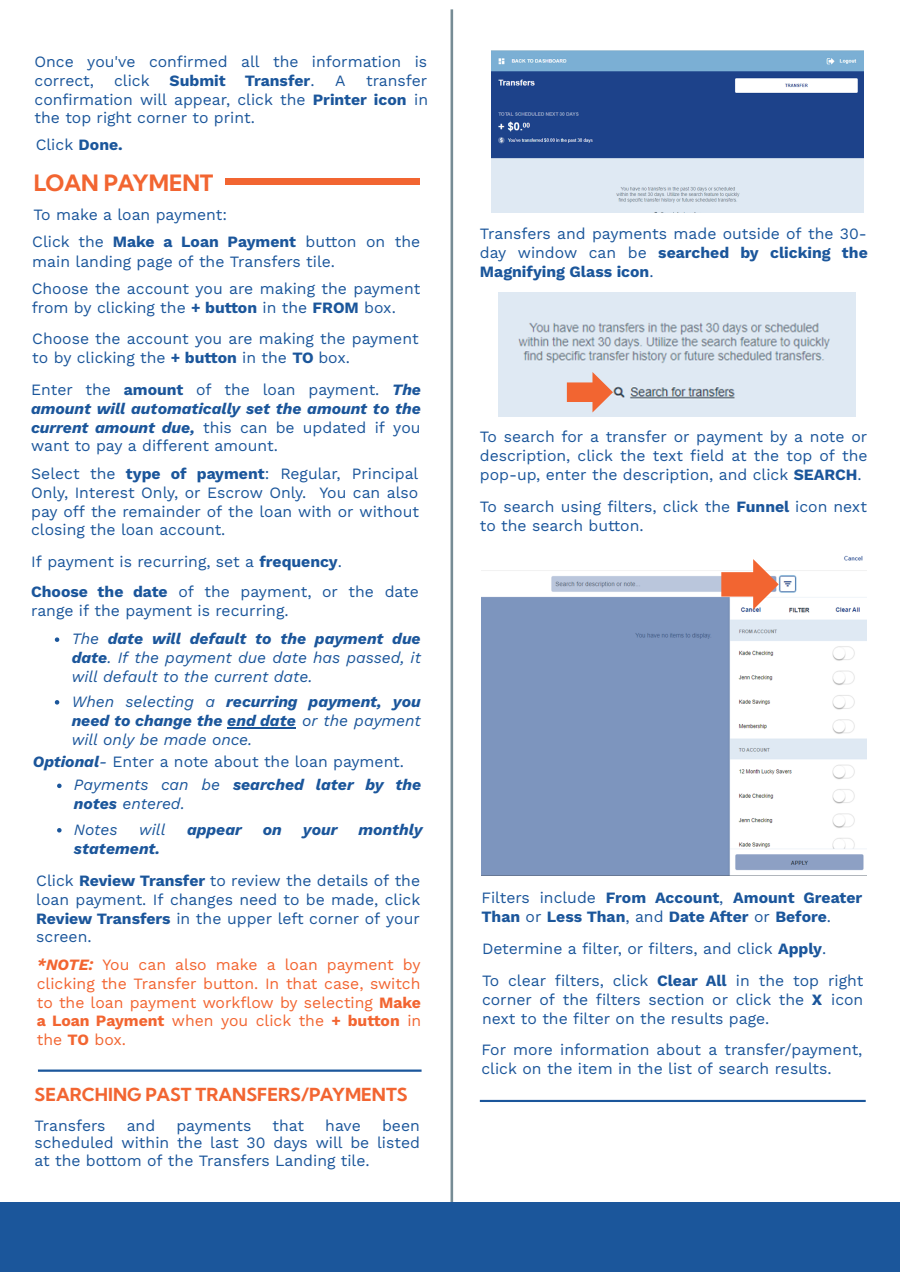
<style>
.page{position:relative;width:900px;height:1272px;background:#fff}
.page>*{position:absolute;margin:0;border:0;box-sizing:border-box;transform-origin:0 0}
.t1{font:700 22.5px "Kumbh Sans";color:#f26531}
.t2{font:700 18px "Kumbh Sans";color:#f26531}
.t3{font:15.75px/19.2px "Work Sans";color:#1b569b}
.t4{font:italic 15.75px/19.2px "Work Sans";color:#1b569b;text-align:justify}
.t5{font:italic 700 15.75px/19.2px "Work Sans";color:#1b569b}
.t6{font:15.75px/19.2px "Work Sans";color:#f26531}
.t7{font:700 15.75px/19.2px "Work Sans";color:#1b569b}
.t8{font:700 15.75px "Work Sans";color:#f26531}
.t9{font:italic 700 15.75px "Work Sans";color:#f26531}
.s1{font-weight:700}
.s2{font-weight:400}
.s3{font-weight:400;font-style:normal}
.s4{font-style:normal}
.s5{font-weight:700;font-style:italic}
.s6{font-style:italic}
</style>
<div class="page">
<hr style="left:451px;top:9px;width:2px;height:1263px;background:#768c95">
<div style="left:0;top:1202px;width:900px;height:70px;background:#1b569b"></div>
<hr style="left:38px;top:1069px;width:384px;height:3px;background:#1b569b">
<img style="left:491px;top:50px;width:372px;height:162px">
<svg style="left:55px;top:637px;width:4px;height:5px"></svg>
<svg style="left:55px;top:700px;width:4px;height:5px"></svg>
<hr style="left:227px;top:727px;width:69px;height:1px;background:#1b569b">
<svg style="left:57px;top:784px;width:5px;height:4px"></svg>
<svg style="left:57px;top:828px;width:5px;height:4px"></svg>
<img style="left:499px;top:293px;width:357px;height:123px">
<img style="left:481px;top:555px;width:385px;height:321px">
<hr style="left:480px;top:1100px;width:386px;height:2px;background:#1b569b">
<svg style="left:567px;top:372px;width:46px;height:40px;background:#e8a792"></svg>
<svg style="left:721px;top:559px;width:58px;height:51px"></svg>
<div style="left:225px;top:178px;width:195px;height:7px;background:#f26531"></div>
<p class="t3" style="left:35px;top:52px;width:394px">Once you've confirmed all the information is correct,</p>
<p class="t3" style="left:35px;top:71px;width:395px;line-height:18.6px;text-align:justify;text-indent:332px">transfer confirmation will appear, click the <span class="s1">Printer icon</span> in the top right corner to print.</p>
<p class="t3" style="left:114px;top:71px;width:37px">click</p>
<p class="t7" style="left:170px;top:71px;width:146px">Submit Transfer<span class="s2">.</span></p>
<p class="t3" style="left:335px;top:71px;width:12px">A</p>
<p class="t3" style="left:36px;top:135px;width:89px">Click <span class="s1">Done.</span></p>
<p class="t1" style="left:34px;top:169px;width:181px">LOAN PAYMENT</p>
<p class="t3" style="left:34px;top:205px;width:195px">To make a loan payment:</p>
<p class="t3" style="left:32px;top:232px;width:73px">Click the</p>
<p class="t7" style="left:113px;top:232px;width:43px">Make</p>
<p class="t7" style="left:163px;top:232px;width:11px">a</p>
<p class="t7" style="left:181px;top:232px;width:39px">Loan</p>
<p class="t7" style="left:228px;top:232px;width:70px">Payment</p>
<p class="t3" style="left:32px;top:232px;width:389px;text-indent:273px">button on the main landing page of the Transfers tile.</p>
<p class="t3" style="left:32px;top:279px;width:390px">Choose the account you are making the payment from by clicking the <span class="s1">+ button</span> in the <span class="s1">FROM</span> box.</p>
<p class="t3" style="left:32px;top:329px;width:388px">Choose the account you are making the payment to by clicking the <span class="s1">+ button</span> in the <span class="s1">TO</span> box.</p>
<p class="t5" style="left:31px;top:380px;width:391px"><span class="s3">Enter the</span> <span class="s4">amount</span> <span class="s3">of the loan payment.</span> The amount will automatically set the amount to the</p>
<p class="t3" style="left:31px;top:419px;width:391px;line-height:18px"><span class="s5">current amount due,</span> this can be updated if you want to pay a different amount.</p>
<p class="t3" style="left:31px;top:464px;width:389px;text-align:justify">Select the <span class="s1">type of payment</span>: Regular, Principal Only, Interest Only, or Escrow Only. You can also pay off the remainder of the loan with or without</p>
<p class="t3" style="left:31px;top:520px;width:196px">closing the loan account.</p>
<p class="t3" style="left:31px;top:547px;width:389px;line-height:29.8px">If payment is recurring, set a <span class="s1">frequency</span>.<br><span class="s1">Choose the date</span> of the payment, or the date</p>
<p class="t3" style="left:31px;top:601px;width:259px">range if the payment is recurring.</p>
<p class="t4" style="left:72px;top:629px;width:351px">The <span class="s1">date will default to the payment due date</span>. If the payment due date has passed, it will default to the current date.</p>
<p class="t4" style="left:72px;top:692px;width:351px">When selecting a <span class="s1">recurring payment, you need to change the end date</span> or the payment will only be made once.</p>
<p class="t5" style="left:74px;top:775px;width:349px"><span class="s2">Payments can be</span> searched later by the notes <span class="s2">entered.</span></p>
<p class="t4" style="left:74px;top:820px;width:45px">Notes</p>
<p class="t4" style="left:139px;top:820px;width:28px">will</p>
<p class="t5" style="left:187px;top:820px;width:56px">appear</p>
<p class="t5" style="left:263px;top:820px;width:21px">on</p>
<p class="t5" style="left:303px;top:820px;width:36px">your</p>
<p class="t5" style="left:358px;top:820px;width:66px">monthly</p>
<p class="t5" style="left:74px;top:839px;width:88px">statement.</p>
<p class="t3" style="left:33px;top:752px;width:373px"><span class="s5">Optional</span><span class="s6">-</span> Enter a note about the loan payment.</p>
<p class="t3" style="left:36px;top:871px;width:385px">Click <span class="s1">Review Transfer</span> to review the details of the</p>
<p class="t3" style="left:36px;top:890px;width:386px;line-height:18.6px;text-align:justify">loan payment. If changes need to be made, click <span class="s1">Review Transfers</span> in the upper left corner of your screen.</p>
<p class="t9" style="left:37px;top:955px;width:58px">*NOTE:</p>
<p class="t6" style="left:102px;top:955px;width:320px">You can also make a loan payment by</p>
<p class="t6" style="left:37px;top:974px;width:386px">clicking the Transfer button. In that case, switch to the loan payment workflow by selecting <span class="s1">Make</span></p>
<p class="t8" style="left:37px;top:1011px;width:386px">a Loan Payment <span class="s2">when you click the</span> + button <span class="s2">in</span></p>
<p class="t6" style="left:37px;top:1030px;width:91px">the <span class="s1">TO</span> box.</p>
<p class="t2" style="left:35px;top:1083px;width:375px">SEARCHING PAST TRANSFERS/PAYMENTS</p>
<p class="t3" style="left:35px;top:1116px;width:73px">Transfers</p>
<p class="t3" style="left:127px;top:1116px;width:30px">and</p>
<p class="t3" style="left:176px;top:1116px;width:77px">payments</p>
<p class="t3" style="left:273px;top:1116px;width:33px">that</p>
<p class="t3" style="left:325px;top:1116px;width:37px">have</p>
<p class="t3" style="left:35px;top:1116px;width:387px;line-height:17.4px;text-align:justify;text-indent:348px">been scheduled within the last 30 days will be listed at the bottom of the Transfers Landing tile.</p>
<p class="t3" style="left:480px;top:224px;width:390px;text-align:justify">Transfers and payments made outside of the 30- day window can be <span class="s1">searched by clicking the Magnifying Glass icon</span>.</p>
<p class="t3" style="left:480px;top:427px;width:389px;text-align:justify">To search for a transfer or payment by a note or description, click the text field at the top of the pop-up, enter the description, and click <span class="s1">SEARCH</span>.</p>
<p class="t3" style="left:480px;top:497px;width:389px">To search using filters, click the <span class="s1">Funnel</span> icon next to the search button.</p>
<p class="t7" style="left:481px;top:888px;width:382px"><span class="s2">Filters include</span> From Account<span class="s2">,</span> Amount Greater<br>Than <span class="s2">or</span> Less Than<span class="s2">, and</span> Date After <span class="s2">or</span> Before<span class="s2">.</span></p>
<p class="t3" style="left:482px;top:932px;width:383px;line-height:32.1px">Determine a filter, or filters, and click <span class="s1">Apply</span>.<br>To clear filters, click <span class="s1">Clear All</span> in the top right</p>
<p class="t3" style="left:482px;top:990px;width:383px">corner of the filters section or click the <span class="s1">X</span> icon next to the filter on the results page.</p>
<p class="t3" style="left:482px;top:1040px;width:382px">For more information about a transfer/payment, click on the item in the list of search results.</p>
</div>
